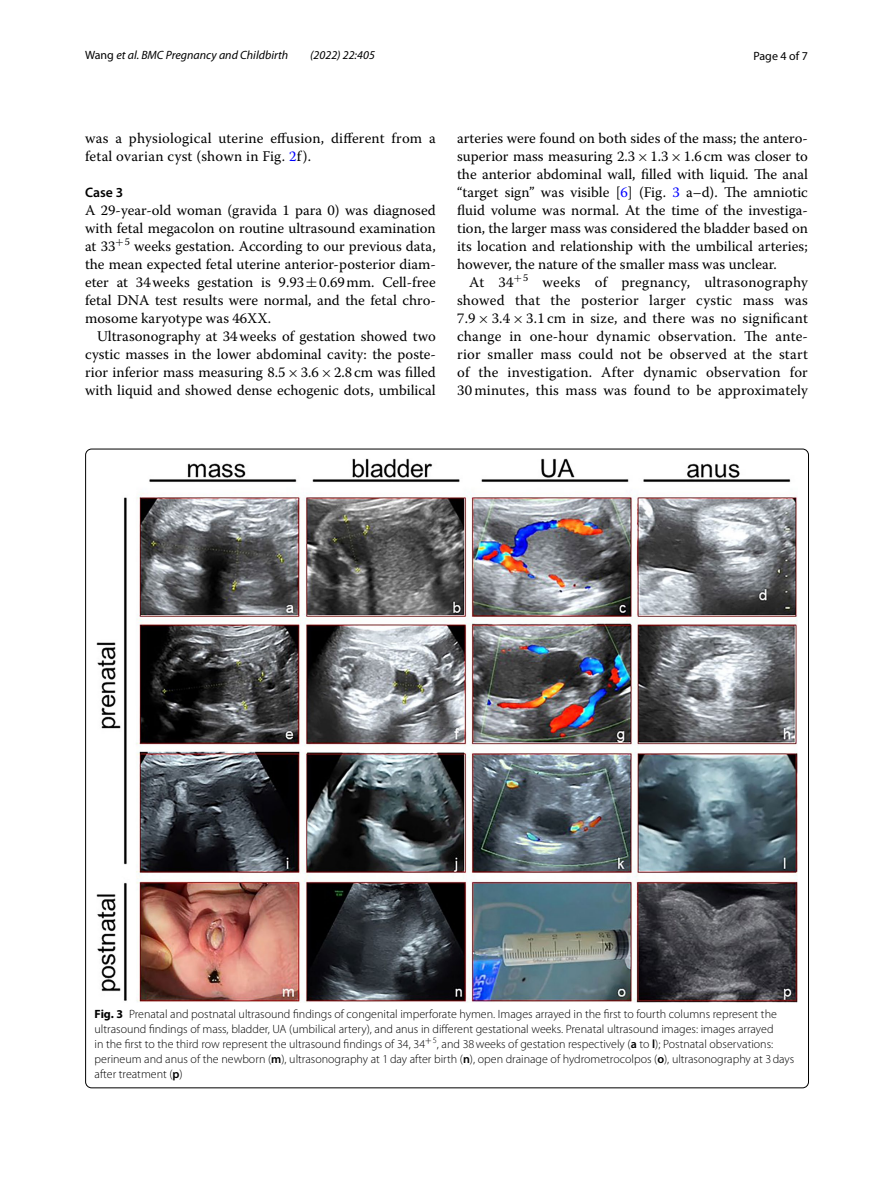
<style>
.page{position:relative;width:893px;height:1187px;background:#fff}
.page>*{position:absolute;margin:0;border:0;box-sizing:border-box;transform-origin:0 0}
.t1{font:14.7px/18px "Warnock Pro";letter-spacing:.005em;color:#000;text-align:justify}
.t2{font:600 13.8px "Myriad Pro";color:#000}
.t3{font:300 12px/15px "Myriad Pro";color:#000}
.t4{font:italic 12px "Myriad Pro";color:#000}
.t5{font:12px "Myriad Pro";color:#000}
.s1{font-style:normal}
.s2{color:#00f}
.s3{font-family:"MTSY"}
.s4{font-weight:700}
.s5{font-weight:600}
</style>
<div class="page">
<img style="left:97px;top:458px;width:700px;height:544px">
<p class="t4" style="left:85px;top:48px;width:205px"><span class="s1">Wang</span> et al. BMC Pregnancy and Childbirth</p>
<p class="t4" style="left:310px;top:48px;width:66px">(2022) 22:405</p>
<p class="t5" style="left:753px;top:48px;width:56px">Page 4 of 7</p>
<p class="t1" style="left:85px;top:128px;width:352px">was a physiological uterine effusion, different from a fetal ovarian cyst (shown in Fig. <span class="s2">2</span>f).</p>
<p class="t2" style="left:85px;top:183px;width:40px">Case 3</p>
<p class="t1" style="left:85px;top:200px;width:352px">A 29-year-old woman (gravida 1 para 0) was diagnosed with fetal megacolon on routine ultrasound examination at 33<sup>+</sup><sup>5</sup> weeks gestation. According to our previous data, the mean expected fetal uterine anterior-posterior diam&shy;eter at 34weeks gestation is 9.93<span class="s3">±</span>0.69mm. Cell-free fetal DNA test results were normal, and the fetal chro&shy;mosome karyotype was 46XX.</p>
<p class="t1" style="left:85px;top:326px;width:352px;text-indent:12px">Ultrasonography at 34weeks of gestation showed two cystic masses in the lower abdominal cavity: the poste&shy;rior inferior mass measuring 8.5<span class="s3">×</span>3.6<span class="s3">×</span>2.8cm was filled with liquid and showed dense echogenic dots, umbilical</p>
<p class="t1" style="left:457px;top:128px;width:352px">arteries were found on both sides of the mass; the antero&shy;superior mass measuring 2.3<span class="s3">×</span>1.3<span class="s3">×</span>1.6cm was closer to the anterior abdominal wall, filled with liquid. The anal “target sign” was visible [<span class="s2">6</span>] (Fig. <span class="s2">3</span> a–d). The amniotic fluid volume was normal. At the time of the investiga&shy;tion, the larger mass was considered the bladder based on its location and relationship with the umbilical arteries; however, the nature of the smaller mass was unclear.</p>
<p class="t1" style="left:457px;top:272px;width:352px;text-indent:12px">At 34<sup>+</sup><sup>5</sup> weeks of pregnancy, ultrasonography showed that the posterior larger cystic mass was 7.9<span class="s3">×</span>3.4<span class="s3">×</span>3.1 cm in size, and there was no significant change in one-hour dynamic observation. The ante&shy;rior smaller mass could not be observed at the start of the investigation. After dynamic observation for 30 minutes, this mass was found to be approximately</p>
<p class="t3" style="left:95px;top:1006px;width:701px"><span class="s4">Fig. 3</span> Prenatal and postnatal ultrasound findings of congenital imperforate hymen. Images arrayed in the first to fourth columns represent the ultrasound findings of mass, bladder, UA (umbilical artery), and anus in different gestational weeks. Prenatal ultrasound images: images arrayed<br>in the first to the third row represent the ultrasound findings of 34, 34<sup>+</sup><sup>5</sup>, and 38weeks of gestation respectively (<span class="s5">a</span> to <span class="s5">l</span>); Postnatal observations: perineum and anus of the newborn (<span class="s5">m</span>), ultrasonography at 1day after birth (<span class="s5">n</span>), open drainage of hydrometrocolpos (<span class="s5">o</span>), ultrasonography at 3days after treatment (<span class="s5">p</span>)</p>
</div>
